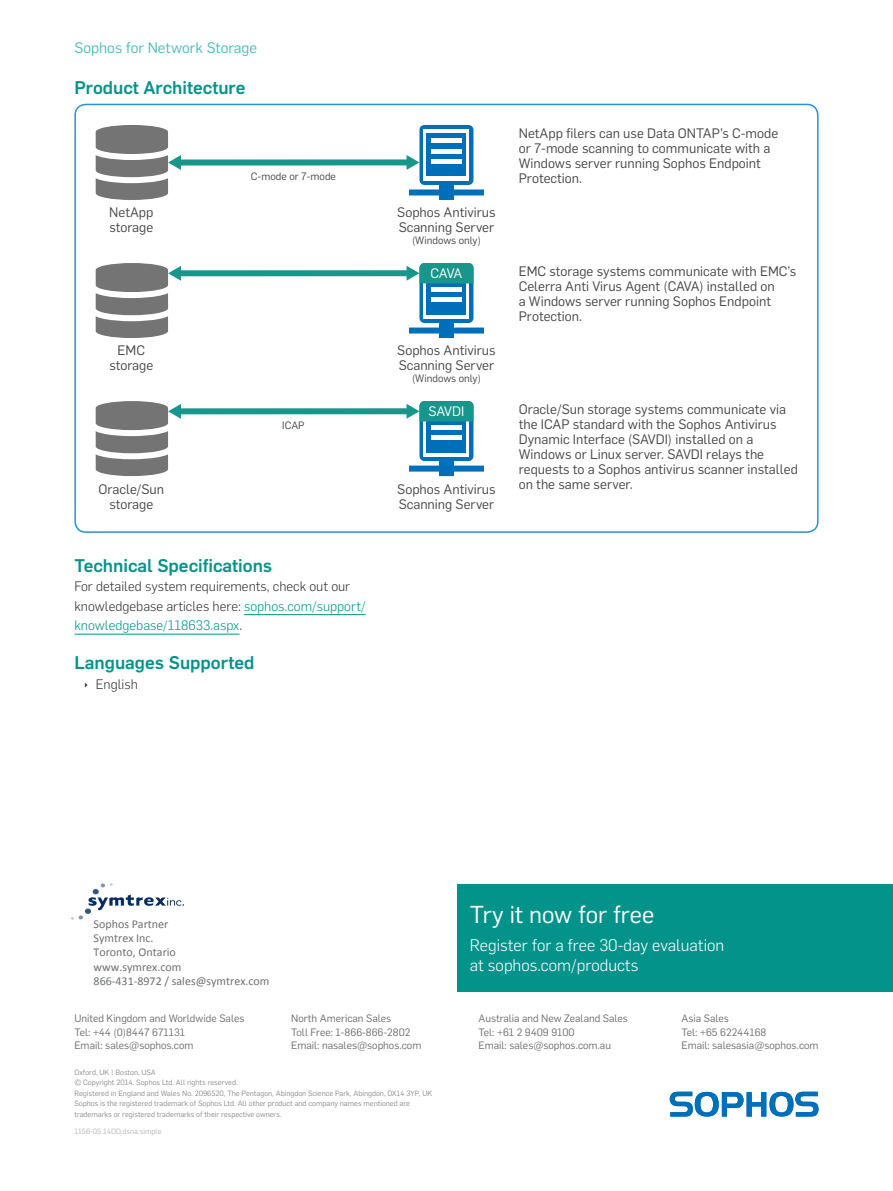
<style>
.page{position:relative;width:893px;height:1191px;background:#fff}
.page>*{position:absolute;margin:0;border:0;box-sizing:border-box;transform-origin:0 0}
.CTA_Heading{font:24px "Flama";color:#fff}
.Subheading_1{font:500 18px "Flama";color:#04938b}
.CTA_Copy{font:300 16.5px/19.5px "Flama";color:#fff}
.Page_Header{font:15px "Flama";color:#4dbcb9}
.Label{font:13.5px/15px "Flama";color:#484545}
.Body_Copy{font:300 13.5px/19.5px "Flama";color:#323332}
.t1{font:13.5px "Flama";letter-spacing:-.02em;color:#fff}
.t2{font:12px/14.4px "Calibri";color:#6d6f71}
.Sales_Address{font:10.5px "Flama";color:#6c6d70}
.Label-2{font:10.5px "Flama";color:#484545}
.Copyright{font:7.5px/10.5px "Flama";color:#8a8c8f}
.Job_No__and_Version{font:7.5px "Flama";color:#b2b3b7}
.s1{color:#04938b}
</style>
<div class="page">
<div style="left:457px;top:884px;width:436px;height:107px;background:#04938b"></div>
<div style="left:179px;top:408px;width:230px;height:6px;background:#19968c"></div>
<div style="left:179px;top:270px;width:230px;height:6px;background:#19968c"></div>
<div style="left:179px;top:159px;width:230px;height:6px;background:#19968c"></div>
<svg style="left:407px;top:125px;width:77px;height:75px"></svg>
<svg style="left:96px;top:125px;width:85px;height:75px"></svg>
<svg style="left:96px;top:263px;width:85px;height:75px"></svg>
<svg style="left:96px;top:401px;width:85px;height:75px"></svg>
<svg style="left:407px;top:263px;width:77px;height:75px"></svg>
<svg style="left:407px;top:401px;width:77px;height:75px"></svg>
<div style="left:74px;top:104px;width:745px;height:429px;border:2px solid #2393d1;border-radius:11px"></div>
<hr style="left:244px;top:614px;width:122px;height:1px;background:#04938b">
<hr style="left:74px;top:634px;width:165px;height:1px;background:#04938b">
<svg style="left:670px;top:1091px;width:149px;height:25px"></svg>
<img style="left:71px;top:883px;width:112px;height:37px">
<p class="Page_Header" style="left:74px;top:38px;width:184px">Sophos for Network Storage</p>
<p class="Subheading_1" style="left:74px;top:75px;width:173px">Product Architecture</p>
<p class="Label" style="left:109px;top:203px;width:46px">NetApp storage</p>
<p class="Label" style="left:118px;top:342px;width:29px">EMC</p>
<p class="Label" style="left:109px;top:357px;width:45px">storage</p>
<p class="Label" style="left:99px;top:481px;width:67px">Oracle/Sun</p>
<p class="Label" style="left:109px;top:496px;width:45px">storage</p>
<p class="Label-2" style="left:251px;top:169px;width:87px">C-mode or 7-mode</p>
<p class="Label-2" style="left:282px;top:418px;width:24px">ICAP</p>
<p class="Subheading_1" style="left:74px;top:552px;width:199px">Technical Specifications</p>
<p class="Body_Copy" style="left:74px;top:576px;width:293px">For detailed system requirements, check out our knowledgebase articles here: <span class="s1">sophos.com/support/ knowledgebase/118633.aspx</span>.</p>
<p class="Subheading_1" style="left:74px;top:650px;width:182px">Languages Supported</p>
<p class="Body_Copy" style="left:96px;top:673px;width:44px">English</p>
<p class="Label" style="left:397px;top:203px;width:100px">Sophos Antivirus<br>Scanning Server</p>
<p class="Label-2" style="left:412px;top:233px;width:70px">(Windows only)</p>
<p class="t1" style="left:431px;top:263px;width:33px">CAVA</p>
<p class="Label" style="left:397px;top:342px;width:100px">Sophos Antivirus<br>Scanning Server</p>
<p class="Label-2" style="left:412px;top:371px;width:70px">(Windows only)</p>
<p class="t1" style="left:429px;top:401px;width:37px">SAVDI</p>
<p class="Label" style="left:397px;top:481px;width:100px">Sophos Antivirus<br>Scanning Server</p>
<p class="Label" style="left:519px;top:125px;width:261px">NetApp filers can use Data ONTAP’s C-mode or 7-mode scanning to communicate with a Windows server running Sophos Endpoint Protection.</p>
<p class="Label" style="left:519px;top:262px;width:279px">EMC storage systems communicate with EMC’s Celerra Anti Virus Agent (CAVA) installed on<br>a Windows server running Sophos Endpoint Protection.</p>
<p class="Label" style="left:519px;top:401px;width:281px">Oracle/Sun storage systems communicate via the ICAP standard with the Sophos Antivirus Dynamic Interface (SAVDI) installed on a Windows or Linux server. SAVDI relays the requests to a Sophos antivirus scanner installed on the same server.</p>
<p class="t2" style="left:94px;top:916px;width:177px">Sophos Partner<br>Symtrex Inc.<br>Toronto, Ontario<br>www.symrex.com<br>866-431-8972 / sales@symtrex.com</p>
<p class="CTA_Heading" style="left:470px;top:898px;width:186px">Try it now for free</p>
<p class="CTA_Copy" style="left:470px;top:934px;width:256px">Register for a free 30-day evaluation at sophos.com/products</p>
<p class="Sales_Address" style="left:74px;top:1011px;width:172px">United Kingdom and Worldwide Sales</p>
<p class="Sales_Address" style="left:74px;top:1024px;width:112px">Tel: +44 (0)8447 671131</p>
<p class="Sales_Address" style="left:74px;top:1038px;width:121px">Email: sales@sophos.com</p>
<p class="Sales_Address" style="left:291px;top:1011px;width:102px">North American Sales</p>
<p class="Sales_Address" style="left:291px;top:1025px;width:121px">Toll Free: 1-866-866-2802</p>
<p class="Sales_Address" style="left:291px;top:1038px;width:132px">Email: nasales@sophos.com</p>
<p class="Copyright" style="left:74px;top:1066px;width:83px">Oxford, UK | Boston, USA</p>
<p class="Copyright" style="left:74px;top:1076px;width:165px">© Copyright 2014. Sophos Ltd. All rights reserved.</p>
<p class="Copyright" style="left:74px;top:1087px;width:359px">Registered in England and Wales No. 2096520, The Pentagon, Abingdon Science Park, Abingdon, OX14 3YP, UK</p>
<p class="Copyright" style="left:74px;top:1097px;width:337px">Sophos is the registered trademark of Sophos Ltd. All other product and company names mentioned are trademarks or registered trademarks of their respective owners.</p>
<p class="Job_No__and_Version" style="left:74px;top:1126px;width:89px">1156-05.14DD.dsna.simple</p>
<p class="Sales_Address" style="left:478px;top:1011px;width:151px">Australia and New Zealand Sales</p>
<p class="Sales_Address" style="left:478px;top:1025px;width:98px">Tel: +61 2 9409 9100</p>
<p class="Sales_Address" style="left:478px;top:1038px;width:134px">Email: sales@sophos.com.au</p>
<p class="Sales_Address" style="left:681px;top:1011px;width:49px">Asia Sales</p>
<p class="Sales_Address" style="left:681px;top:1025px;width:86px">Tel: +65 62244168</p>
<p class="Sales_Address" style="left:681px;top:1038px;width:139px">Email: salesasia@sophos.com</p>
</div>
